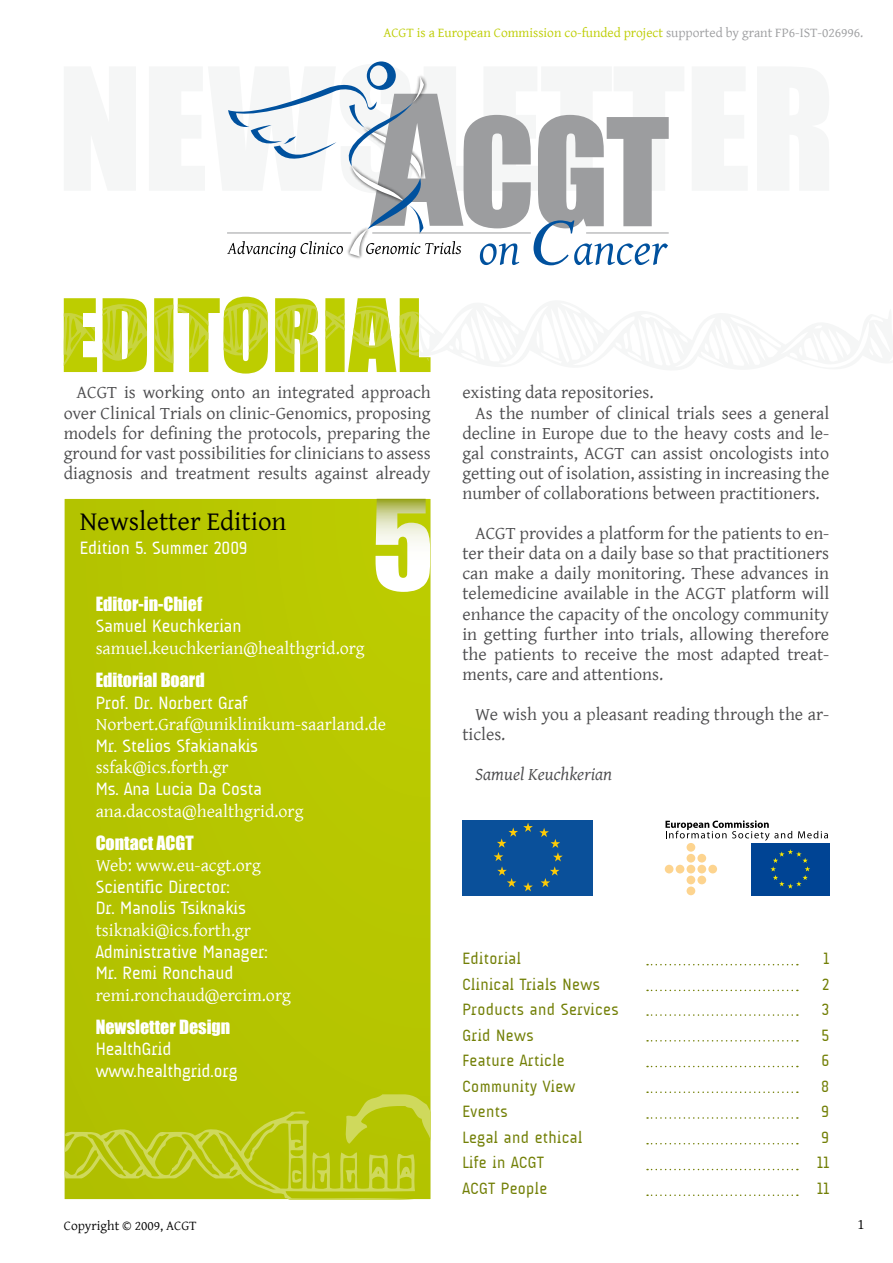
<style>
.page{position:relative;width:893px;height:1263px;background:#fff}
.page>*{position:absolute;margin:0;border:0;box-sizing:border-box;transform-origin:0 0}
.t1{font:115.5px "Impact";color:#fff}
.t2{font:27px "Gentium";color:#000}
.t3{font:18px/20.1px "Gentium";color:#4b4b4d;text-align:justify}
.t4{font:18px/21.6px "A Udimat";color:#fff}
.t5{font:18px "Gentium";color:#fff}
.t6{font:18px "Impact";color:#fff}
.t7{font:italic 18px "Gentium";color:#4b4b4d}
.t8{font:16.5px/25.5px "A Udimat";letter-spacing:.025em;color:#727f06}
.t9{font:14.85px "Gentium";color:#000}
.t10{font:13.5px "Gentium";color:#bdcd00}
.t11{font:13.5px "Gentium";color:#000}
.s1{color:#9c9d9f}
</style>
<div class="page">
<svg style="left:227px;top:61px;width:442px;height:204px"></svg>
<svg style="left:64px;top:296px;width:367px;height:78px"></svg>
<svg style="left:647px;top:964px;width:151px;height:1px"></svg>
<svg style="left:647px;top:990px;width:151px;height:1px"></svg>
<svg style="left:647px;top:1014px;width:151px;height:2px"></svg>
<svg style="left:647px;top:1040px;width:151px;height:1px"></svg>
<svg style="left:647px;top:1066px;width:151px;height:1px"></svg>
<svg style="left:647px;top:1091px;width:151px;height:2px"></svg>
<svg style="left:647px;top:1117px;width:151px;height:2px"></svg>
<svg style="left:647px;top:1143px;width:151px;height:1px"></svg>
<svg style="left:647px;top:1169px;width:151px;height:1px"></svg>
<svg style="left:647px;top:1194px;width:151px;height:2px"></svg>
<div style="left:65px;top:499px;width:366px;height:595px;background:#b6c600"></div>
<svg style="left:64px;top:1094px;width:367px;height:105px;background:#b7c611"></svg>
<div style="left:462px;top:820px;width:131px;height:76px;background:#0a509a"></div>
<svg style="left:539px;top:828px;width:24px;height:59px"></svg>
<svg style="left:494px;top:823px;width:39px;height:68px"></svg>
<div style="left:751px;top:843px;width:78px;height:52px;background:#004494"></div>
<svg style="left:770px;top:849px;width:40px;height:40px"></svg>
<div style="left:676px;top:865px;width:8px;height:8px;background:#fdd48f;border-radius:50%"></div>
<div style="left:687px;top:865px;width:8px;height:8px;background:#fdd48f;border-radius:50%"></div>
<div style="left:697px;top:865px;width:9px;height:8px;background:#fdd48f;border-radius:50%"></div>
<div style="left:708px;top:865px;width:9px;height:8px;background:#fdd48f;border-radius:50%"></div>
<div style="left:697px;top:854px;width:9px;height:8px;background:#fdd48f;border-radius:50%"></div>
<div style="left:697px;top:876px;width:9px;height:8px;background:#fdd48f;border-radius:50%"></div>
<div style="left:687px;top:854px;width:8px;height:8px;background:#fdd48f;border-radius:50%"></div>
<div style="left:687px;top:843px;width:8px;height:9px;background:#fdd48f;border-radius:50%"></div>
<div style="left:687px;top:876px;width:8px;height:8px;background:#fdd48f;border-radius:50%"></div>
<div style="left:687px;top:886px;width:8px;height:9px;background:#fdd48f;border-radius:50%"></div>
<div style="left:665px;top:865px;width:8px;height:8px;background:#fdd48f;border-radius:50%"></div>
<svg style="left:665px;top:820px;width:127px;height:21px"></svg>
<svg style="left:798px;top:831px;width:30px;height:7px"></svg>
<p class="t10" style="left:384px;top:25px;width:481px">ACGT is a European Commission co-funded project <span class="s1">supported by grant FP6-IST-026996.</span></p>
<p class="t3" style="left:64px;top:383px;width:368px;text-indent:13px">ACGT is working onto an integrated approach over Clinical Trials on clinic-Genomics, proposing models for defining the protocols, preparing the ground for vast possibilities for clinicians to assess diagnosis and treatment results against already</p>
<p class="t3" style="left:462px;top:383px;width:192px">existing data repositories.</p>
<p class="t3" style="left:475px;top:403px;width:356px">As the number of clinical trials sees a general</p>
<p class="t3" style="left:462px;top:423px;width:368px">decline in Europe due to the heavy costs and le-</p>
<p class="t3" style="left:462px;top:443px;width:368px">gal constraints, ACGT can assist oncologists into</p>
<p class="t3" style="left:462px;top:463px;width:368px">getting out of isolation, assisting in increasing the</p>
<p class="t3" style="left:462px;top:484px;width:359px">number of collaborations between practitioners.</p>
<p class="t3" style="left:462px;top:524px;width:368px;text-indent:13px">ACGT provides a platform for the patients to en&shy;ter their data on a daily base so that practitioners can make a daily monitoring. These advances in telemedicine available in the ACGT platform will enhance the capacity of the oncology community in getting further into trials, allowing therefore the patients to receive the most adapted treat&shy;ments, care and attentions.</p>
<p class="t3" style="left:462px;top:705px;width:368px;text-indent:13px">We wish you a pleasant reading through the ar&shy;ticles.</p>
<p class="t7" style="left:475px;top:765px;width:138px">Samuel Keuchkerian</p>
<h1 class="t1" style="left:372px;top:474px;width:64px">5</h1>
<h2 class="t2" style="left:80px;top:506px;width:208px">Newsletter Edition</h2>
<p class="t4" style="left:80px;top:538px;width:169px">Edition 5. Summer 2009</p>
<p class="t6" style="left:96px;top:592px;width:108px">Editor-in-Chief</p>
<p class="t4" style="left:96px;top:617px;width:147px">Samuel Keuchkerian</p>
<p class="t5" style="left:96px;top:638px;width:270px">samuel.keuchkerian@healthgrid.org</p>
<p class="t6" style="left:96px;top:669px;width:111px">Editorial Board</p>
<p class="t4" style="left:96px;top:693px;width:154px">Prof. Dr. Norbert Graf</p>
<p class="t5" style="left:96px;top:715px;width:292px">Norbert.Graf@uniklinikum-saarland.de</p>
<p class="t4" style="left:96px;top:736px;width:164px">Mr. Stelios Sfakianakis</p>
<p class="t5" style="left:96px;top:758px;width:135px">ssfak@ics.forth.gr</p>
<p class="t4" style="left:96px;top:779px;width:168px">Ms. Ana Lucia Da Costa</p>
<p class="t5" style="left:96px;top:801px;width:209px">ana.dacosta@healthgrid.org</p>
<p class="t6" style="left:96px;top:831px;width:100px">Contact ACGT</p>
<p class="t5" style="left:96px;top:856px;width:167px">Web: www.eu-acgt.org</p>
<p class="t4" style="left:96px;top:877px;width:152px">Scientific Director:<br>Dr. Manolis Tsiknakis</p>
<p class="t5" style="left:96px;top:920px;width:157px">tsiknaki@ics.forth.gr</p>
<p class="t4" style="left:96px;top:942px;width:173px">Administrative Manager:<br>Mr. Remi Ronchaud</p>
<p class="t5" style="left:96px;top:985px;width:197px">remi.ronchaud@ercim.org</p>
<p class="t6" style="left:96px;top:1015px;width:136px">Newsletter Design</p>
<p class="t4" style="left:96px;top:1040px;width:143px">HealthGrid www.healthgrid.org</p>
<p class="t8" style="left:462px;top:947px;width:158px">Editorial<br>Clinical Trials News<br>Products and Services<br>Grid News<br>Feature Article<br>Community View<br>Events<br>Legal and ethical<br>Life in ACGT<br>ACGT People</p>
<p class="t8" style="left:817px;top:947px;width:14px;text-align:center">1<br>2<br>3<br>5<br>6<br>8<br>9<br>9<br>11<br>11</p>
<p class="t11" style="left:64px;top:1218px;width:134px">Copyright © 2009, ACGT</p>
<p class="t9" style="left:858px;top:1216px;width:8px">1</p>
</div>
